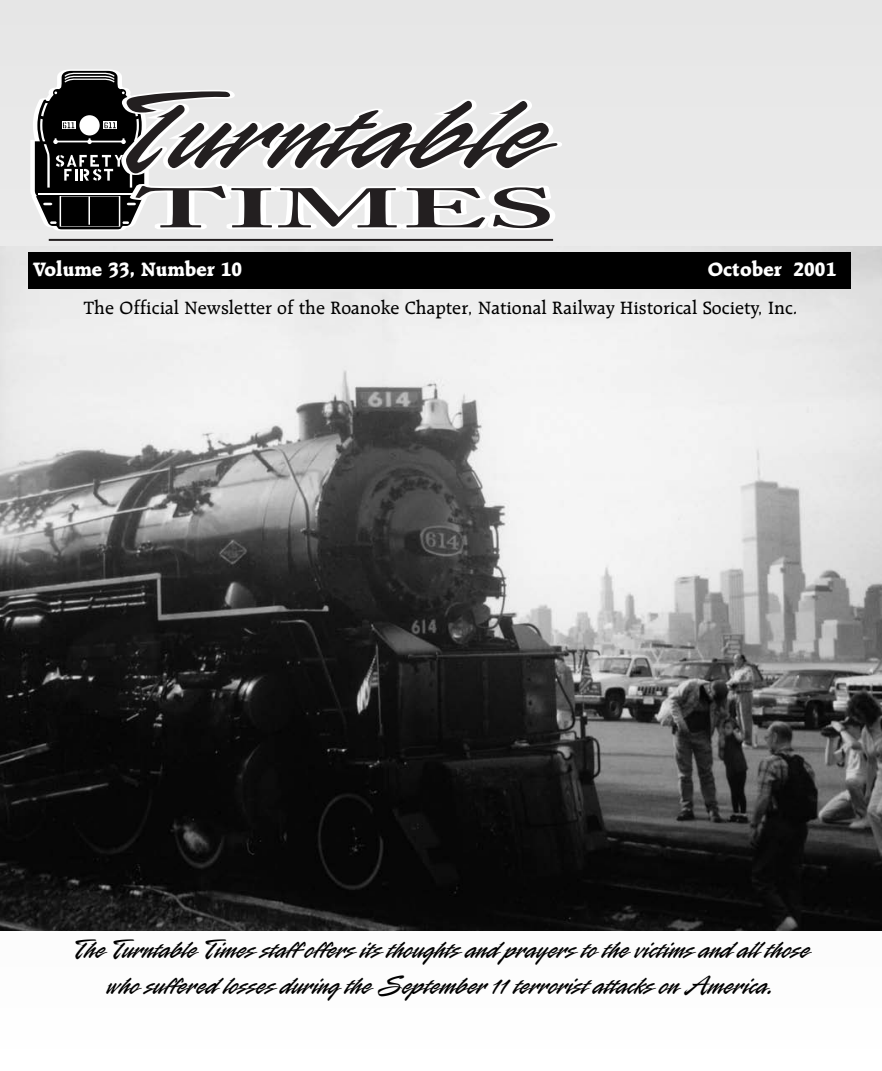
<style>
.page{position:relative;width:882px;height:1071px;background:#fff}
.page>*{position:absolute;margin:0;border:0;box-sizing:border-box;transform-origin:0 0}
.t1{font:29.75px/35.7px "Rapier Plain";color:#000;text-align:center}
.t2{font:800 21px "Raleigh BT";color:#fff}
.t3{font:500 19.25px "Raleigh BT";color:#000}
</style>
<div class="page">
<div style="left:0;top:229px;width:882px;height:39px;background:#ebebeb"></div>
<div style="left:0;top:188px;width:882px;height:39px;background:#eaeaea"></div>
<div style="left:0;top:147px;width:882px;height:39px;background:#e9e9e9"></div>
<div style="left:0;top:106px;width:882px;height:39px;background:#e9e9e9"></div>
<div style="left:0;top:66px;width:882px;height:38px;background:#e8e8e8"></div>
<div style="left:0;top:25px;width:882px;height:38px;background:#e7e7e7"></div>
<div style="left:0;top:0;width:882px;height:22px;background:#e6e6e6"></div>
<img style="left:0;top:246px;width:882px;height:685px">
<svg style="left:28px;top:71px;width:539px;height:160px"></svg>
<svg style="left:49px;top:238px;width:504px;height:3px;background:#646262"></svg>
<div style="left:28px;top:252px;width:822px;height:37px;background:#000"></div>
<hr style="left:0;top:0;width:1px;height:536px;background:#e6e6e6">
<p class="t2" style="left:33px;top:260px;width:210px">Volume 33, Number 10</p>
<p class="t2" style="left:708px;top:260px;width:130px">October 2001</p>
<p class="t3" style="left:83px;top:300px;width:716px">The Official Newsletter of the Roanoke Chapter, National Railway Historical Society, Inc.</p>
<p class="t1" style="left:72px;top:930px;width:739px">The Turntable Times staff offers its thoughts and prayers to the victims and all those who suffered losses during the September 11 terrorist attacks on America.</p>
</div>
